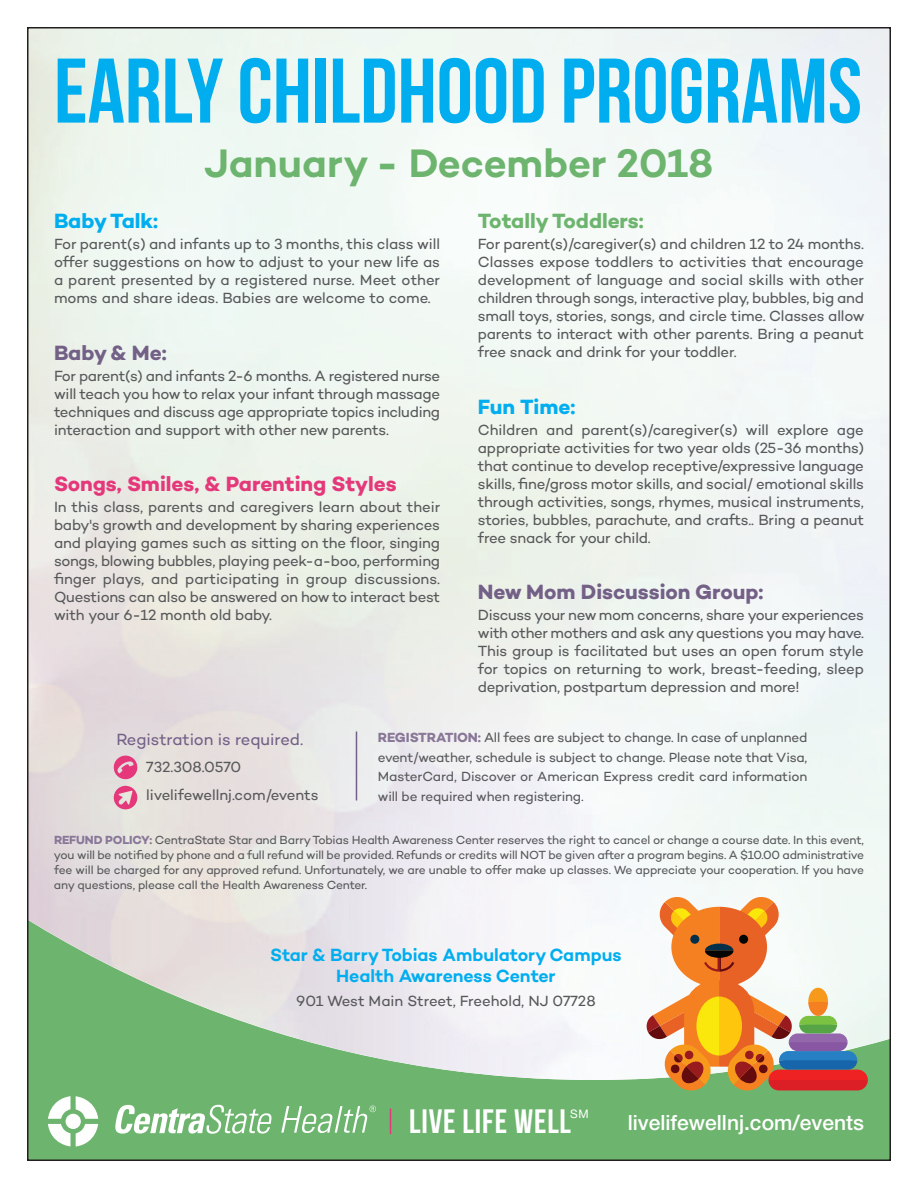
<style>
.page{position:relative;width:918px;height:1188px;background:#fff}
.page>*{position:absolute;margin:0;border:0;box-sizing:border-box;transform-origin:0 0}
.t1{font:700 91.5px "Bebas Neue";color:#00aeef}
.t2{font:600 40.5px "Campton";letter-spacing:-.005em;color:#6db46e}
.t3{font:700 33.9px "Bebas Neue";letter-spacing:.025em;color:#fff}
.t4{font:21px "Campton Bold DEMO";color:#736087}
.t5{font:21px "Campton Bold DEMO";letter-spacing:-.005em;color:#e4387a}
.t6{font:500 21px "Helvetica Neue";color:#fff}
.t7{font:21px "Campton Bold DEMO";letter-spacing:-.005em;color:#00aeef}
.t8{font:21px "Campton Bold DEMO";letter-spacing:-.005em;color:#6db46e}
.t9{font:600 18px/21px "Campton";letter-spacing:-.005em;color:#00aeef;text-align:center}
.t10{font:16.5px "Campton";letter-spacing:-.005em;color:#736087}
.t11{font:15px/18px "Campton";letter-spacing:-.015em;color:#57585a;text-align:justify}
.t12{font:13.5px/19.5px "Campton";letter-spacing:-.015em;color:#57585a;text-align:justify}
.t13{font:12px/15px "Campton";letter-spacing:-.015em;color:#57585a;text-align:justify}
.t14{font:11.7px "Helvetica Neue";color:#fff}
.s1{font-family:"Campton Bold DEMO";color:#897798}
</style>
<div class="page">
<div style="left:27px;top:810px;width:864px;height:351px;background:#6db46e"></div>
<img style="left:30px;top:30px;width:858px;height:1050px">
<svg style="left:390px;top:1108px;width:1px;height:26px"></svg>
<svg style="left:647px;top:897px;width:221px;height:193px;background:#dcae87"></svg>
<svg style="left:76px;top:1096px;width:22px;height:51px"></svg>
<svg style="left:48px;top:1096px;width:22px;height:50px"></svg>
<div style="left:66px;top:1114px;width:15px;height:15px;background:#fff;border-radius:50%"></div>
<svg style="left:115px;top:1105px;width:157px;height:29px"></svg>
<svg style="left:281px;top:1106px;width:95px;height:27px"></svg>
<hr style="left:356px;top:732px;width:1px;height:68px;background:#736087">
<svg style="left:114px;top:756px;width:23px;height:23px"></svg>
<svg style="left:114px;top:786px;width:23px;height:23px"></svg>
<h1 class="t1" style="left:54px;top:41px;width:810px">EARLY CHILDHOOD PROGRAMS</h1>
<h2 class="t2" style="left:205px;top:144px;width:510px">January - December 2018</h2>
<h3 class="t7" style="left:54px;top:214px;width:105px">BabyTalk:</h3>
<p class="t11" style="left:54px;top:236px;width:388px">For parent(s) and infants up to 3 months, this class will offer suggestions on how to adjust to your new life as a parent presented by a registered nurse. Meet other moms and share ideas. Babies are welcome to come.</p>
<h3 class="t4" style="left:54px;top:345px;width:114px">Baby &amp; Me:</h3>
<p class="t11" style="left:54px;top:368px;width:388px">For parent(s) and infants 2-6 months. A registered nurse will teach you how to relax your infant through massage techniques and discuss age appropriate topics including interaction and support with other new parents.</p>
<h3 class="t5" style="left:54px;top:477px;width:344px">Songs, Smiles, &amp; Parenting Styles</h3>
<p class="t11" style="left:54px;top:499px;width:388px">In this class, parents and caregivers learn about their baby's growth and development by sharing experiences and playing games such as sitting on the floor, singing songs, blowing bubbles, playing peek-a-boo, performing finger plays, and participating in group discussions.<br>Questions can also be answered on how to interact best with your 6-12 month old baby.</p>
<h3 class="t8" style="left:478px;top:214px;width:167px">TotallyToddlers:</h3>
<p class="t11" style="left:478px;top:236px;width:388px">For parent(s)/caregiver(s) and children 12 to 24 months.<br>Classes expose toddlers to activities that encourage development of language and social skills with other children through songs, interactive play, bubbles, big and small toys, stories, songs, and circle time. Classes allow parents to interact with other parents. Bring a peanut free snack and drink for your toddler.</p>
<h3 class="t7" style="left:478px;top:399px;width:99px">Fun Time:</h3>
<p class="t11" style="left:478px;top:422px;width:388px">Children and parent(s)/caregiver(s) will explore age appropriate activities for two year olds (25-36 months) that continue to develop receptive/expressive language skills, fine/gross motor skills, and social/ emotional skills through activities, songs, rhymes, musical instruments, stories, bubbles, parachute, and crafts.. Bring a peanut free snack for your child.</p>
<h3 class="t4" style="left:478px;top:585px;width:287px">New Mom Discussion Group:</h3>
<p class="t11" style="left:478px;top:607px;width:388px">Discuss your new mom concerns, share your experiences with other mothers and ask any questions you may have.<br>This group is facilitated but uses an open forum style for topics on returning to work, breast-feeding, sleep deprivation, postpartum depression and more!</p>
<p class="t10" style="left:116px;top:732px;width:188px">Registration is required.</p>
<p class="t11" style="left:146px;top:753px;width:174px;line-height:28.5px">732.308.0570 livelifewellnj.com/events</p>
<p class="t12" style="left:378px;top:729px;width:431px"><span class="s1">REGISTRATION:</span> All fees are subject to change. In case of unplanned event/weather, schedule is subject to change. Please note that Visa, MasterCard, Discover or American Express credit card information will be required when registering.</p>
<p class="t13" style="left:54px;top:833px;width:812px"><span class="s1">REFUND POLICY:</span> CentraState Star and BarryTobias Health Awareness Center reserves the right to cancel or change a course date. In this event, you will be notified by phone and a full refund will be provided. Refunds or credits will NOT be given after a program begins. A $10.00 administrative fee will be charged for any approved refund. Unfortunately, we are unable to offer make up classes. We appreciate your cooperation. If you have any questions, please call the Health Awareness Center.</p>
<p class="t9" style="left:270px;top:946px;width:353px">Star &amp; BarryTobias AmbulatoryCampus<br>Health Awareness Center</p>
<p class="t11" style="left:296px;top:993px;width:301px">901 West Main Street, Freehold, NJ 07728</p>
<h3 class="t3" style="left:409px;top:1103px;width:163px">LIVE LIFE WELL</h3>
<p class="t14" style="left:570px;top:1110px;width:20px">SM</p>
<h3 class="t6" style="left:628px;top:1115px;width:238px">livelifewellnj.com/events</h3>
</div>
